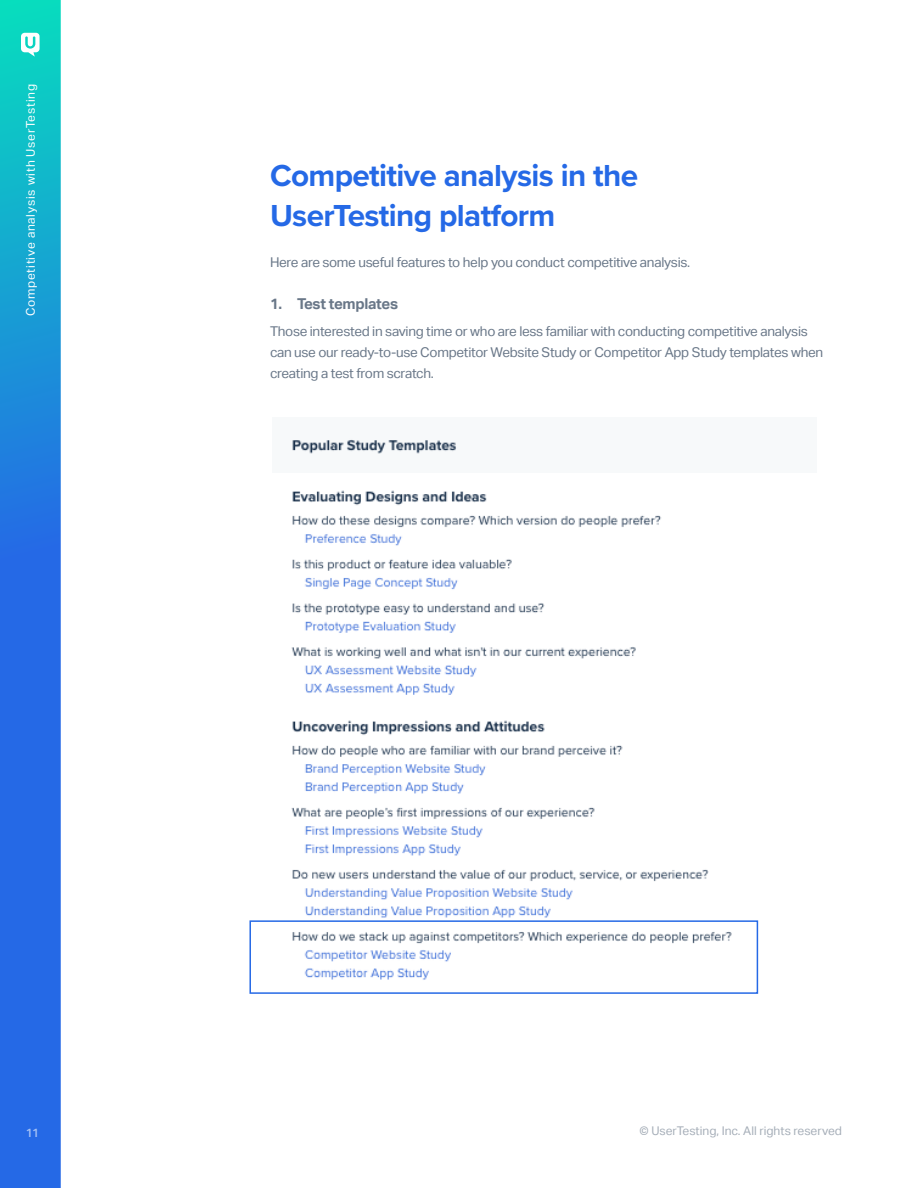
<style>
.page{position:relative;width:918px;height:1188px;background:#fff}
.page>*{position:absolute;margin:0;border:0;box-sizing:border-box;transform-origin:0 0}
.Body_text{font:700 31.5px "Proxima Nova";letter-spacing:-.02em;color:#2569e6}
.t1{font:700 15px "Aktiv Grotesk";letter-spacing:-.02em;color:#697788}
.Intro_copy{font:13.5px/21px "Aktiv Grotesk";letter-spacing:-.02em;color:#697788}
.Body_text-2{font:13.5px "Aktiv Grotesk";letter-spacing:-.02em;color:#697788}
.t2{font:12px "Aktiv Grotesk";color:#697788}
.t3{font:12px "Aktiv Grotesk";letter-spacing:.06em;color:#fff}
.t4{font:500 12px "Aktiv Grotesk";color:#fff}
</style>
<div class="page">
<svg style="left:0;top:0;width:61px;height:1188px;background:#1f84dc"></svg>
<svg style="left:21px;top:33px;width:19px;height:24px"></svg>
<img style="left:291px;top:439px;width:468px;height:555px">
<div style="left:249px;top:920px;width:509px;height:74px;border:2px solid #2569e6"></div>
<p class="t3" style="left:24px;top:316px;width:234px;rotate:-90deg">Competitive analysis with UserTesting</p>
<p class="Body_text" style="left:270px;top:152px;width:370px">Competitive analysis in the</p>
<p class="Body_text" style="left:270px;top:192px;width:287px">UserTesting platform</p>
<p class="Body_text-2" style="left:270px;top:254px;width:422px">Here are some useful features to help you conduct competitive analysis.</p>
<p class="t1" style="left:270px;top:295px;width:130px">1. Test templates</p>
<p class="Intro_copy" style="left:270px;top:321px;width:555px">Those interested in saving time or who are less familiar with conducting competitive analysis can use our ready-to-use Competitor Website Study or Competitor App Study templates when creating a test from scratch.</p>
<p class="t4" style="left:25px;top:1126px;width:16px">11</p>
<p class="t2" style="left:639px;top:1124px;width:204px">© UserTesting, Inc. All rights reserved</p>
</div>
